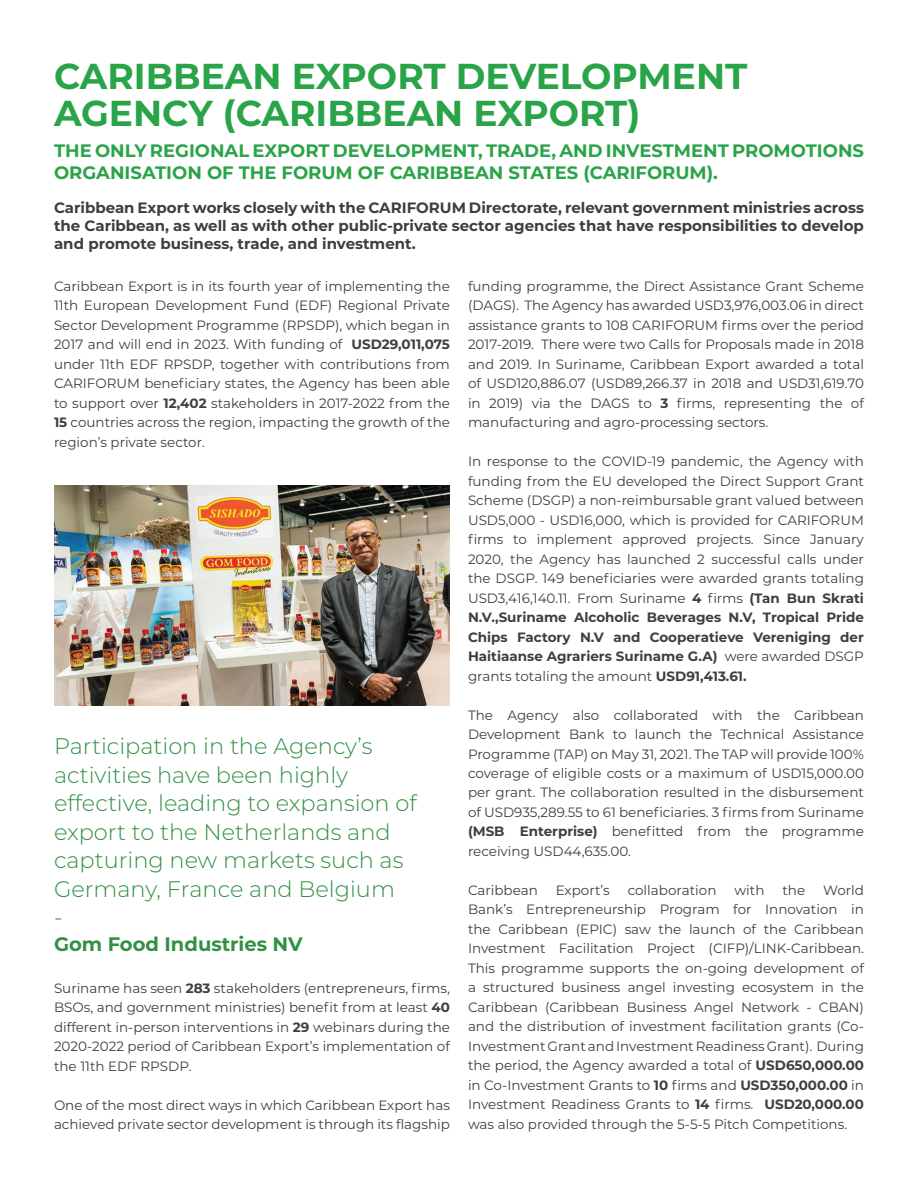
<style>
.page{position:relative;width:918px;height:1188px;background:#fff}
.page>*{position:absolute;margin:0;border:0;box-sizing:border-box;transform-origin:0 0}
.t1{font:700 36px/37.5px "Montserrat";color:#2aa448}
.t2{font:300 22.5px/28.5px "Montserrat";color:#329043}
.t3{font:700 19.5px "Montserrat";color:#329043}
.t4{font:700 18px/21.6px "Montserrat";color:#2aa448}
.t5{font:700 15px/18px "Montserrat";color:#3e3e3f;text-align:justify}
.t6{font:13.5px/19.5px "Montserrat";color:#3e3e3f;text-align:justify}
.s1{font-weight:700}
</style>
<div class="page">
<img style="left:54px;top:486px;width:396px;height:220px">
<h1 class="t1" style="left:54px;top:56px;width:695px">CARIBBEAN EXPORT DEVELOPMENT<br>AGENCY (CARIBBEAN EXPORT)</h1>
<h3 class="t4" style="left:54px;top:139px;width:812px">THE ONLY REGIONAL EXPORT DEVELOPMENT, TRADE, AND INVESTMENT PROMOTIONS<br>ORGANISATION OF THE FORUM OF CARIBBEAN STATES (CARIFORUM).</h3>
<p class="t5" style="left:54px;top:198px;width:811px">Caribbean Export works closely with the CARIFORUM Directorate, relevant government ministries across the Caribbean, as well as with other public-private sector agencies that have responsibilities to develop and promote business, trade, and investment.</p>
<p class="t6" style="left:54px;top:276px;width:398px">Caribbean Export is in its fourth year of implementing the 11th European Development Fund (EDF) Regional Private Sector Development Programme (RPSDP), which began in 2017 and will end in 2023. With funding of <span class="s1">USD29,011,075 </span>under 11th EDF RPSDP, together with contributions from CARIFORUM beneficiary states, the Agency has been able to support over <span class="s1">12,402</span> stakeholders in 2017-2022 from the <span class="s1">15</span> countries across the region, impacting the growth of the region’s private sector.</p>
<h2 class="t2" style="left:54px;top:731px;width:364px">Participation in the Agency’s activities have been highly effective, leading to expansion of export to the Netherlands and capturing new markets such as<br>Germany, France and Belgium<br>-</h2>
<h3 class="t3" style="left:54px;top:930px;width:250px">Gom Food Industries NV</h3>
<p class="t6" style="left:54px;top:978px;width:398px">Suriname has seen <span class="s1">283</span> stakeholders (entrepreneurs, firms, BSOs, and government ministries) benefit from at least <span class="s1">40 </span>different in-person interventions in <span class="s1">29</span> webinars during the 2020-2022 period of Caribbean Export’s implementation of the 11th EDF RPSDP.</p>
<p class="t6" style="left:54px;top:1095px;width:398px">One of the most direct ways in which Caribbean Export has achieved private sector development is through its flagship</p>
<p class="t6" style="left:468px;top:276px;width:398px">funding programme, the Direct Assistance Grant Scheme (DAGS). The Agency has awarded USD3,976,003.06 in direct assistance grants to 108 CARIFORUM firms over the period 2017-2019. There were two Calls for Proposals made in 2018 and 2019. In Suriname, Caribbean Export awarded a total of USD120,886.07 (USD89,266.37 in 2018 and USD31,619.70 in 2019) via the DAGS to <span class="s1">3</span> firms, representing the of manufacturing and agro-processing sectors.</p>
<p class="t6" style="left:468px;top:451px;width:398px">In response to the COVID-19 pandemic, the Agency with funding from the EU developed the Direct Support Grant Scheme (DSGP) a non-reimbursable grant valued between USD5,000 - USD16,000, which is provided for CARIFORUM firms to implement approved projects. Since January 2020, the Agency has launched 2 successful calls under the DSGP. 149 beneficiaries were awarded grants totaling USD3,416,140.11. From Suriname <span class="s1">4</span> firms <span class="s1">(Tan Bun Skrati N.V.,Suriname Alcoholic Beverages N.V, Tropical Pride Chips Factory N.V and Cooperatieve Vereniging der Haitiaanse Agrariers Suriname G.A)</span> were awarded DSGP grants totaling the amount <span class="s1">USD91,413.61.</span></p>
<p class="t6" style="left:468px;top:705px;width:398px">The Agency also collaborated with the Caribbean Development Bank to launch the Technical Assistance Programme (TAP) on May 31, 2021. The TAP will provide 100% coverage of eligible costs or a maximum of USD15,000.00 per grant. The collaboration resulted in the disbursement of USD935,289.55 to 61 beneficiaries. 3 firms from Suriname <span class="s1">(MSB Enterprise)</span> benefitted from the programme receiving USD44,635.00.</p>
<p class="t6" style="left:468px;top:880px;width:71px">Caribbean</p>
<p class="t6" style="left:556px;top:880px;width:55px">Export’s</p>
<p class="t6" style="left:628px;top:880px;width:90px">collaboration</p>
<p class="t6" style="left:734px;top:880px;width:32px">with</p>
<p class="t6" style="left:782px;top:880px;width:24px">the</p>
<p class="t6" style="left:468px;top:880px;width:398px;text-indent:355px">World Bank’s Entrepreneurship Program for Innovation in the Caribbean (EPIC) saw the launch of the Caribbean Investment Facilitation Project (CIFP)/LINK-Caribbean.<br>This programme supports the on-going development of a structured business angel investing ecosystem in the Caribbean (Caribbean Business Angel Network - CBAN) and the distribution of investment facilitation grants (Co-Investment Grant and Investment Readiness Grant). During the period, the Agency awarded a total of <span class="s1">USD650,000.00 </span>in Co-Investment Grants to <span class="s1">10</span> firms and <span class="s1">USD350,000.00</span> in Investment Readiness Grants to <span class="s1">14</span> firms. <span class="s1">USD20,000.00 </span>was also provided through the 5-5-5 Pitch Competitions.</p>
</div>
